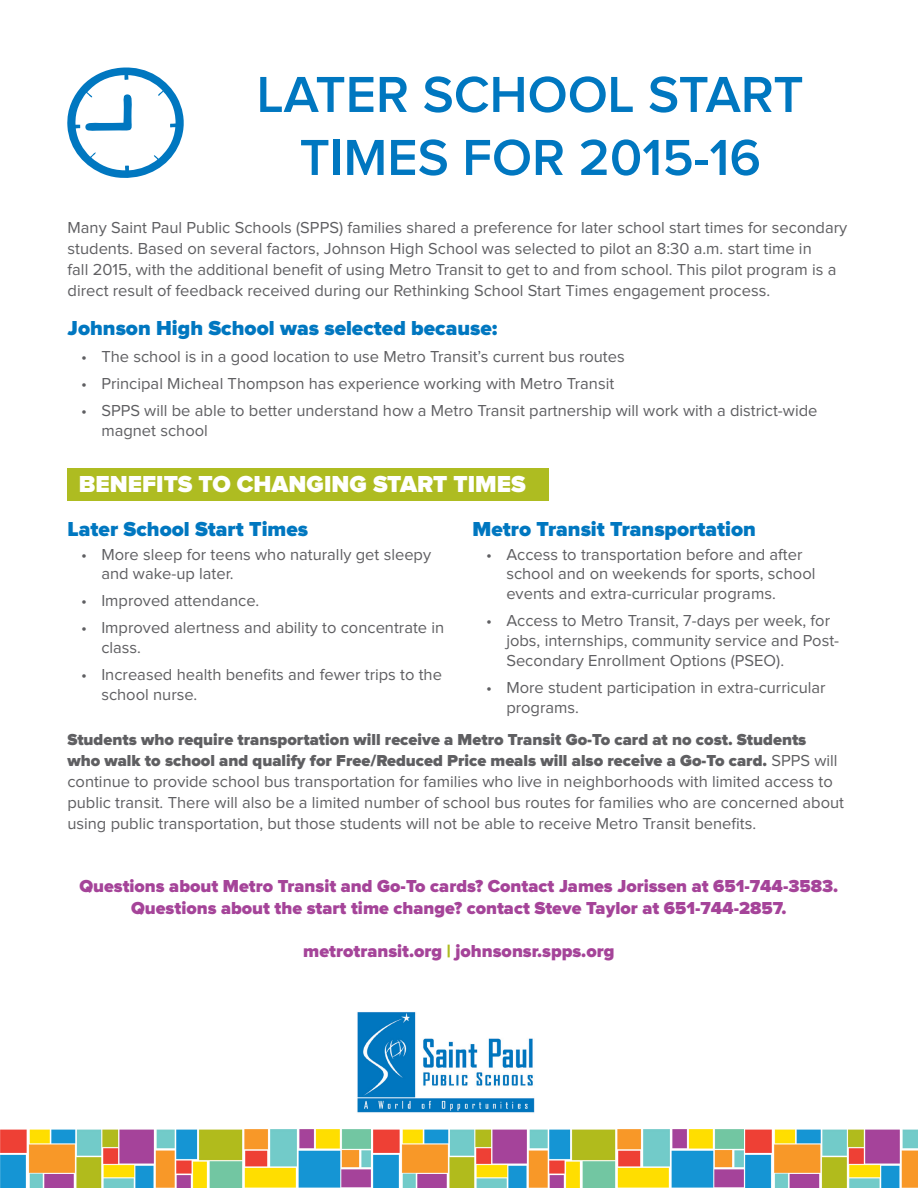
<style>
.page{position:relative;width:918px;height:1188px;background:#fff}
.page>*{position:absolute;margin:0;border:0;box-sizing:border-box;transform-origin:0 0}
.t1{font:600 52.5px/63px "Proxima Nova";color:#0077c0;text-align:center}
.t2{font:900 24px "Proxima Nova";color:#fff}
.t3{font:900 21px "Proxima Nova";color:#0077c0}
.t4{font:900 18px "Proxima Nova";color:#a54499}
.t5{font:16.5px/19.8px "Proxima Nova";color:#5f5f62}
.s1{font-weight:900}
.s2{color:#aebc21}
</style>
<div class="page">
<div style="left:67px;top:468px;width:482px;height:32px;background:#aebc21"></div>
<img style="left:0;top:1129px;width:370px;height:59px">
<img style="left:373px;top:1129px;width:371px;height:59px">
<img style="left:746px;top:1129px;width:172px;height:59px">
<svg style="left:67px;top:67px;width:117px;height:111px"></svg>
<img style="left:357px;top:1012px;width:178px;height:101px">
<p class="t1" style="left:257px;top:64px;width:548px">LATER SCHOOL START<br>TIMES FOR 2015-16</p>
<p class="t5" style="left:68px;top:218px;width:781px;line-height:21px">Many Saint Paul Public Schools (SPPS) families shared a preference for later school start times for secondary students. Based on several factors, Johnson High School was selected to pilot an 8:30 a.m. start time in<br>fall 2015, with the additional benefit of using Metro Transit to get to and from school. This pilot program is a direct result of feedback received during our Rethinking School Start Times engagement process.</p>
<p class="t3" style="left:68px;top:316px;width:431px">Johnson High School was selected because:</p>
<p class="t5" style="left:81px;top:347px;width:545px">• The school is in a good location to use Metro Transit’s current bus routes</p>
<p class="t5" style="left:81px;top:374px;width:535px">• Principal Micheal Thompson has experience working with Metro Transit</p>
<p class="t5" style="left:101px;top:401px;width:718px;text-indent:-20px">• SPPS will be able to better understand how a Metro Transit partnership will work with a district-wide magnet school</p>
<p class="t2" style="left:79px;top:470px;width:449px">BENEFITS TO CHANGING START TIMES</p>
<p class="t3" style="left:68px;top:516px;width:242px">Later School Start Times</p>
<p class="t5" style="left:101px;top:545px;width:331px;text-indent:-20px">• More sleep for teens who naturally get sleepy and wake-up later.</p>
<p class="t5" style="left:81px;top:591px;width:180px">• Improved attendance.</p>
<p class="t5" style="left:101px;top:618px;width:345px;text-indent:-20px">• Improved alertness and ability to concentrate in class.</p>
<p class="t5" style="left:101px;top:665px;width:342px;text-indent:-20px">• Increased health benefits and fewer trips to the school nurse.</p>
<p class="t3" style="left:473px;top:516px;width:285px">Metro Transit Transportation</p>
<p class="t5" style="left:506px;top:545px;width:311px;text-indent:-20px">• Access to transportation before and after school and on weekends for sports, school events and extra-curricular programs.</p>
<p class="t5" style="left:506px;top:611px;width:334px;text-indent:-20px">• Access to Metro Transit, 7-days per week, for jobs, internships, community service and Post-<br>Secondary Enrollment Options (PSEO).</p>
<p class="t5" style="left:506px;top:678px;width:321px;text-indent:-20px">• More student participation in extra-curricular programs.</p>
<p class="t5" style="left:67px;top:730px;width:778px;line-height:21px"><span class="s1">Students who require transportation will receive a Metro Transit Go-To card at no cost. Students<br>who walk to school and qualify for Free/Reduced Price meals will also receive a Go-To card.</span> SPPS will continue to provide school bus transportation for families who live in neighborhoods with limited access to public transit. There will also be a limited number of school bus routes for families who are concerned about using public transportation, but those students will not be able to receive Metro Transit benefits.</p>
<p class="t4" style="left:79px;top:876px;width:761px">Questions about Metro Transit and Go-To cards? Contact James Jorissen at 651-744-3583.</p>
<p class="t4" style="left:131px;top:897px;width:657px">Questions about the start time change? contact Steve Taylor at 651-744-2857.</p>
<p class="t4" style="left:303px;top:940px;width:313px">metrotransit.org <span class="s2">|</span> johnsonsr.spps.org</p>
</div>
